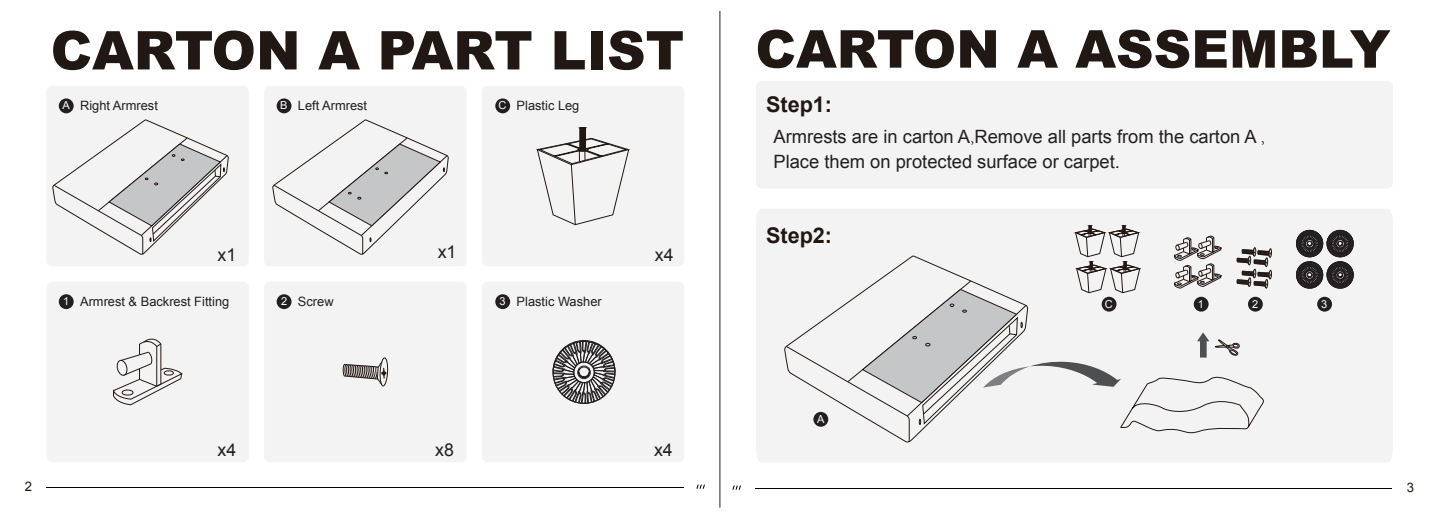
<style>
.page{position:relative;width:1439px;height:518px;background:#fff}
.page>*{position:absolute;margin:0;border:0;box-sizing:border-box;transform-origin:0 0}
.t1{font:900 53.38px "Arial";color:#211814}
.t2{font:700 21.62px "Arial";color:#211814}
.t3{font:18.38px/25.2px "Arial";color:#231f20}
.t4{font:17.75px "Arial";color:#231f20}
.t5{font:13.12px "Arial";color:#211814}
.t6{font:12.88px "Arial";color:#231f20}
.t7{font:11px "Arial";color:#fff}
.s1{font-size:11px;color:#fff}
.s2{font-family:"Adobe Song Std";font-weight:300}
</style>
<div class="page">
<hr style="left:720px;top:11px;width:1px;height:496px;background:#231f20">
<svg style="left:758px;top:30px;width:196px;height:38px"></svg>
<svg style="left:960px;top:30px;width:36px;height:38px"></svg>
<svg style="left:1017px;top:30px;width:41px;height:38px"></svg>
<svg style="left:1075px;top:30px;width:114px;height:38px"></svg>
<svg style="left:1195px;top:30px;width:31px;height:38px"></svg>
<svg style="left:1232px;top:30px;width:42px;height:38px"></svg>
<svg style="left:1282px;top:30px;width:34px;height:38px"></svg>
<svg style="left:1322px;top:30px;width:68px;height:38px"></svg>
<div style="left:756px;top:81px;width:637px;height:107px;background:#f3f3f3;border-radius:6px"></div>
<div style="left:756px;top:209px;width:637px;height:253px;background:#f3f3f3"></div>
<div style="left:46px;top:86px;width:203px;height:180px;background:#f3f3f3;border-radius:6px"></div>
<div style="left:264px;top:86px;width:203px;height:180px;background:#f3f3f3;border-radius:6px"></div>
<div style="left:46px;top:281px;width:203px;height:181px;background:#f3f3f3;border-radius:6px"></div>
<div style="left:264px;top:281px;width:203px;height:181px;background:#f3f3f3;border-radius:6px"></div>
<div style="left:482px;top:281px;width:202px;height:181px;background:#f3f3f3;border-radius:6px"></div>
<div style="left:59px;top:98px;width:15px;height:15px;background:#231f20;border-radius:50%"></div>
<div style="left:482px;top:86px;width:202px;height:180px;background:#f3f3f3;border-radius:6px"></div>
<div style="left:495px;top:294px;width:15px;height:15px;background:#231f20;border-radius:50%"></div>
<svg style="left:553px;top:340px;width:62px;height:64px"></svg>
<div style="left:277px;top:294px;width:14px;height:15px;background:#231f20;border-radius:50%"></div>
<svg style="left:342px;top:357px;width:46px;height:29px"></svg>
<div style="left:59px;top:294px;width:15px;height:15px;background:#231f20;border-radius:50%"></div>
<svg style="left:113px;top:338px;width:69px;height:67px"></svg>
<div style="left:495px;top:98px;width:15px;height:15px;background:#231f20;border-radius:50%"></div>
<svg style="left:536px;top:127px;width:93px;height:98px"></svg>
<hr style="left:46px;top:486px;width:638px;height:1px;background:#030303">
<svg style="left:696px;top:484px;width:9px;height:4px"></svg>
<hr style="left:755px;top:487px;width:636px;height:1px;background:#030303">
<svg style="left:732px;top:485px;width:9px;height:4px"></svg>
<div style="left:277px;top:98px;width:14px;height:15px;background:#231f20;border-radius:50%"></div>
<svg style="left:273px;top:119px;width:175px;height:135px"></svg>
<svg style="left:53px;top:119px;width:176px;height:135px"></svg>
<svg style="left:1296px;top:222px;width:57px;height:74px"></svg>
<div style="left:1317px;top:296px;width:15px;height:15px;background:#231f20;border-radius:50%"></div>
<svg style="left:786px;top:225px;width:485px;height:217px"></svg>
<h1 class="t1" style="left:51px;top:12px;width:635px">CARTON A PART LIST</h1>
<p class="t6" style="left:63px;top:97px;width:97px"><span class="s1">A</span> Right Armrest</p>
<p class="t6" style="left:280px;top:97px;width:89px"><span class="s1">B</span> Left Armrest</p>
<p class="t6" style="left:498px;top:97px;width:82px"><span class="s1">C</span> Plastic Leg</p>
<p class="t4" style="left:218px;top:242px;width:20px">x1</p>
<p class="t4" style="left:438px;top:240px;width:20px">x1</p>
<p class="t4" style="left:655px;top:242px;width:20px">x4</p>
<p class="t6" style="left:63px;top:292px;width:168px"><span class="s1">1</span> Armrest &amp; Backrest Fitting</p>
<p class="t6" style="left:281px;top:292px;width:54px"><span class="s1">2</span> Screw</p>
<p class="t6" style="left:500px;top:292px;width:104px"><span class="s1">3</span> Plastic Washer</p>
<p class="t4" style="left:218px;top:438px;width:20px">x4</p>
<p class="t4" style="left:435px;top:438px;width:20px">x8</p>
<p class="t4" style="left:654px;top:438px;width:20px">x4</p>
<p class="t2" style="left:766px;top:90px;width:68px">Step1:</p>
<p class="t3" style="left:773px;top:124px;width:493px">Armrests are in carton A<span class="s2">,</span>Remove all parts from the carton A <span class="s2">,<br></span>Place them on protected surface or carpet.</p>
<p class="t2" style="left:766px;top:221px;width:68px">Step2:</p>
<p class="t7" style="left:817px;top:412px;width:9px">A</p>
<p class="t7" style="left:1104px;top:297px;width:9px">C</p>
<p class="t7" style="left:1197px;top:297px;width:8px">1</p>
<p class="t7" style="left:1252px;top:297px;width:8px">2</p>
<p class="t7" style="left:1321px;top:297px;width:8px">3</p>
<p class="t5" style="left:25px;top:477px;width:9px">2</p>
<p class="t5" style="left:1407px;top:478px;width:9px">3</p>
</div>
